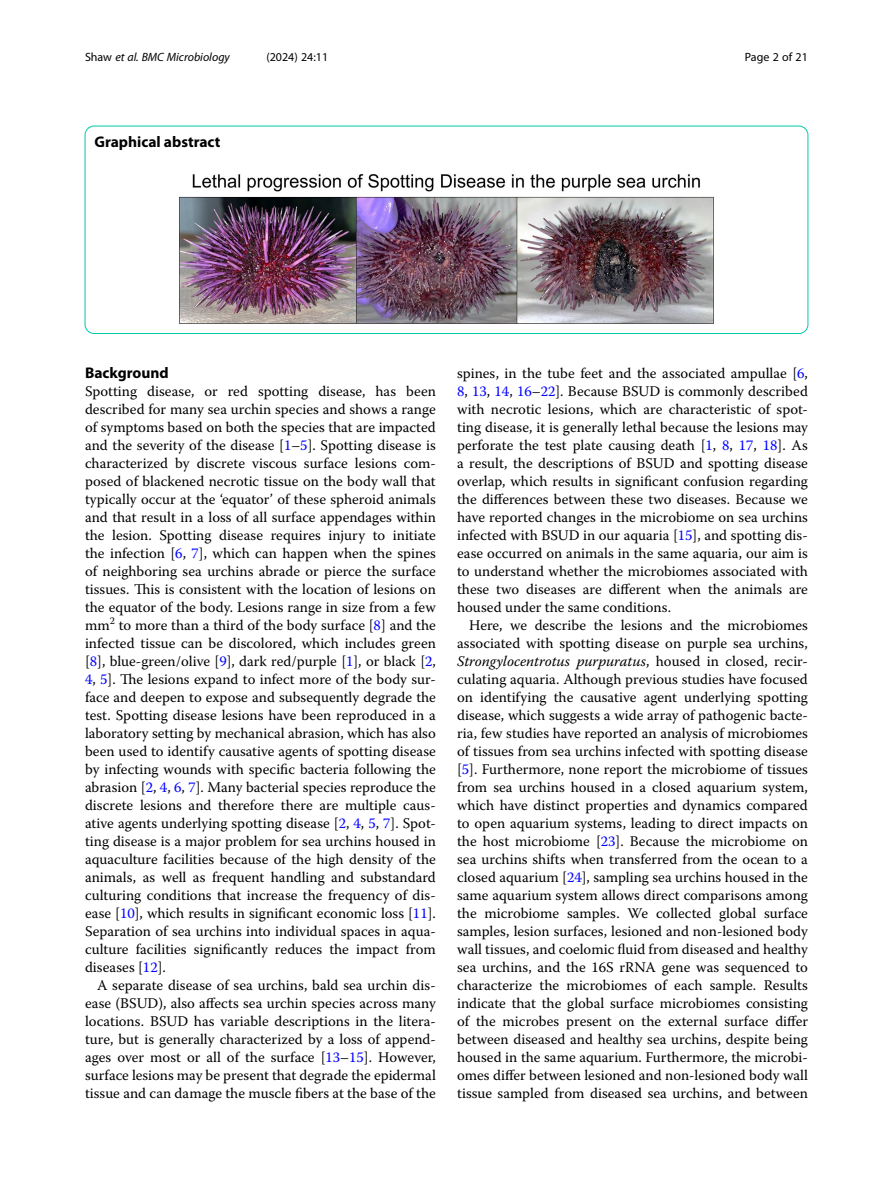
<style>
.page{position:relative;width:893px;height:1191px;background:#fff}
.page>*{position:absolute;margin:0;border:0;box-sizing:border-box;transform-origin:0 0}
.Abstract_UNstructure{font:700 15.45px "Myriad Pro";color:#000}
.Head_1{font:700 15.45px "Myriad Pro";color:#000}
.Body_Text_Indent{font:14.7px/18px "Warnock Pro";color:#000;text-align:justify}
.Body_Text{font:14.7px/18px "Warnock Pro";color:#000;text-align:justify}
.t1{font:italic 12px "Myriad Pro";color:#000}
.t2{font:12px "Myriad Pro";color:#000}
.s1{font-style:normal}
.s2{color:#00f}
.s3{font-style:italic}
</style>
<div class="page">
<img style="left:179px;top:174px;width:535px;height:150px">
<div style="left:85px;top:126px;width:723px;height:208px;border:1px solid #04caa8;border-radius:9px"></div>
<p class="t1" style="left:85px;top:50px;width:146px"><span class="s1">Shaw</span> et al. BMC Microbiology</p>
<p class="t2" style="left:266px;top:50px;width:63px">(2024) 24:11</p>
<p class="t2" style="left:745px;top:50px;width:65px">Page 2 of 21</p>
<p class="Abstract_UNstructure" style="left:94px;top:132px;width:128px">Graphical abstract</p>
<p class="Head_1" style="left:85px;top:363px;width:85px">Background</p>
<p class="Body_Text" style="left:85px;top:382px;width:352px">Spotting disease, or red spotting disease, has been described for many sea urchin species and shows a range of symptoms based on both the species that are impacted and the severity of the disease [<span class="s2">1</span>–<span class="s2">5</span>]. Spotting disease is characterized by discrete viscous surface lesions com&shy;posed of blackened necrotic tissue on the body wall that typically occur at the ‘equator’ of these spheroid animals and that result in a loss of all surface appendages within the lesion. Spotting disease requires injury to initiate the infection [<span class="s2">6</span>, <span class="s2">7</span>], which can happen when the spines of neighboring sea urchins abrade or pierce the surface tissues. This is consistent with the location of lesions on the equator of the body. Lesions range in size from a few mm<sup>2</sup> to more than a third of the body surface [<span class="s2">8</span>] and the infected tissue can be discolored, which includes green [<span class="s2">8</span>], blue-green/olive [<span class="s2">9</span>], dark red/purple [<span class="s2">1</span>], or black [<span class="s2">2</span>, <span class="s2">4</span>, <span class="s2">5</span>]. The lesions expand to infect more of the body sur&shy;face and deepen to expose and subsequently degrade the test. Spotting disease lesions have been reproduced in a laboratory setting by mechanical abrasion, which has also been used to identify causative agents of spotting disease by infecting wounds with specific bacteria following the abrasion [<span class="s2">2</span>, <span class="s2">4</span>, <span class="s2">6</span>, <span class="s2">7</span>]. Many bacterial species reproduce the discrete lesions and therefore there are multiple caus&shy;ative agents underlying spotting disease [<span class="s2">2</span>, <span class="s2">4</span>, <span class="s2">5</span>, <span class="s2">7</span>]. Spot&shy;ting disease is a major problem for sea urchins housed in aquaculture facilities because of the high density of the animals, as well as frequent handling and substandard culturing conditions that increase the frequency of dis&shy;ease [<span class="s2">10</span>], which results in significant economic loss [<span class="s2">11</span>].<br>Separation of sea urchins into individual spaces in aqua&shy;culture facilities significantly reduces the impact from diseases [<span class="s2">12</span>].</p>
<p class="Body_Text_Indent" style="left:85px;top:976px;width:352px;text-indent:12px">A separate disease of sea urchins, bald sea urchin dis&shy;ease (BSUD), also affects sea urchin species across many locations. BSUD has variable descriptions in the litera&shy;ture, but is generally characterized by a loss of append&shy;ages over most or all of the surface [<span class="s2">13</span>–<span class="s2">15</span>]. However, surface lesions may be present that degrade the epidermal tissue and can damage the muscle fibers at the base of the</p>
<p class="Body_Text_Indent" style="left:457px;top:364px;width:352px">spines, in the tube feet and the associated ampullae [<span class="s2">6</span>, <span class="s2">8</span>, <span class="s2">13</span>, <span class="s2">14</span>, <span class="s2">16</span>–<span class="s2">22</span>]. Because BSUD is commonly described with necrotic lesions, which are characteristic of spot&shy;ting disease, it is generally lethal because the lesions may perforate the test plate causing death [<span class="s2">1</span>, <span class="s2">8</span>, <span class="s2">17</span>, <span class="s2">18</span>]. As a result, the descriptions of BSUD and spotting disease overlap, which results in significant confusion regarding the differences between these two diseases. Because we have reported changes in the microbiome on sea urchins infected with BSUD in our aquaria [<span class="s2">15</span>], and spotting dis&shy;ease occurred on animals in the same aquaria, our aim is to understand whether the microbiomes associated with these two diseases are different when the animals are housed under the same conditions.</p>
<p class="Body_Text_Indent" style="left:457px;top:616px;width:352px;text-indent:12px">Here, we describe the lesions and the microbiomes associated with spotting disease on purple sea urchins, <span class="s3">Strongylocentrotus purpuratus</span>, housed in closed, recir&shy;culating aquaria. Although previous studies have focused on identifying the causative agent underlying spotting disease, which suggests a wide array of pathogenic bacte&shy;ria, few studies have reported an analysis of microbiomes of tissues from sea urchins infected with spotting disease [<span class="s2">5</span>]. Furthermore, none report the microbiome of tissues from sea urchins housed in a closed aquarium system, which have distinct properties and dynamics compared to open aquarium systems, leading to direct impacts on the host microbiome [<span class="s2">23</span>]. Because the microbiome on sea urchins shifts when transferred from the ocean to a closed aquarium [<span class="s2">24</span>], sampling sea urchins housed in the same aquarium system allows direct comparisons among the microbiome samples. We collected global surface samples, lesion surfaces, lesioned and non-lesioned body wall tissues, and coelomic fluid from diseased and healthy sea urchins, and the 16S rRNA gene was sequenced to characterize the microbiomes of each sample. Results indicate that the global surface microbiomes consisting of the microbes present on the external surface differ between diseased and healthy sea urchins, despite being housed in the same aquarium. Furthermore, the microbi&shy;omes differ between lesioned and non-lesioned body wall tissue sampled from diseased sea urchins, and between</p>
</div>
